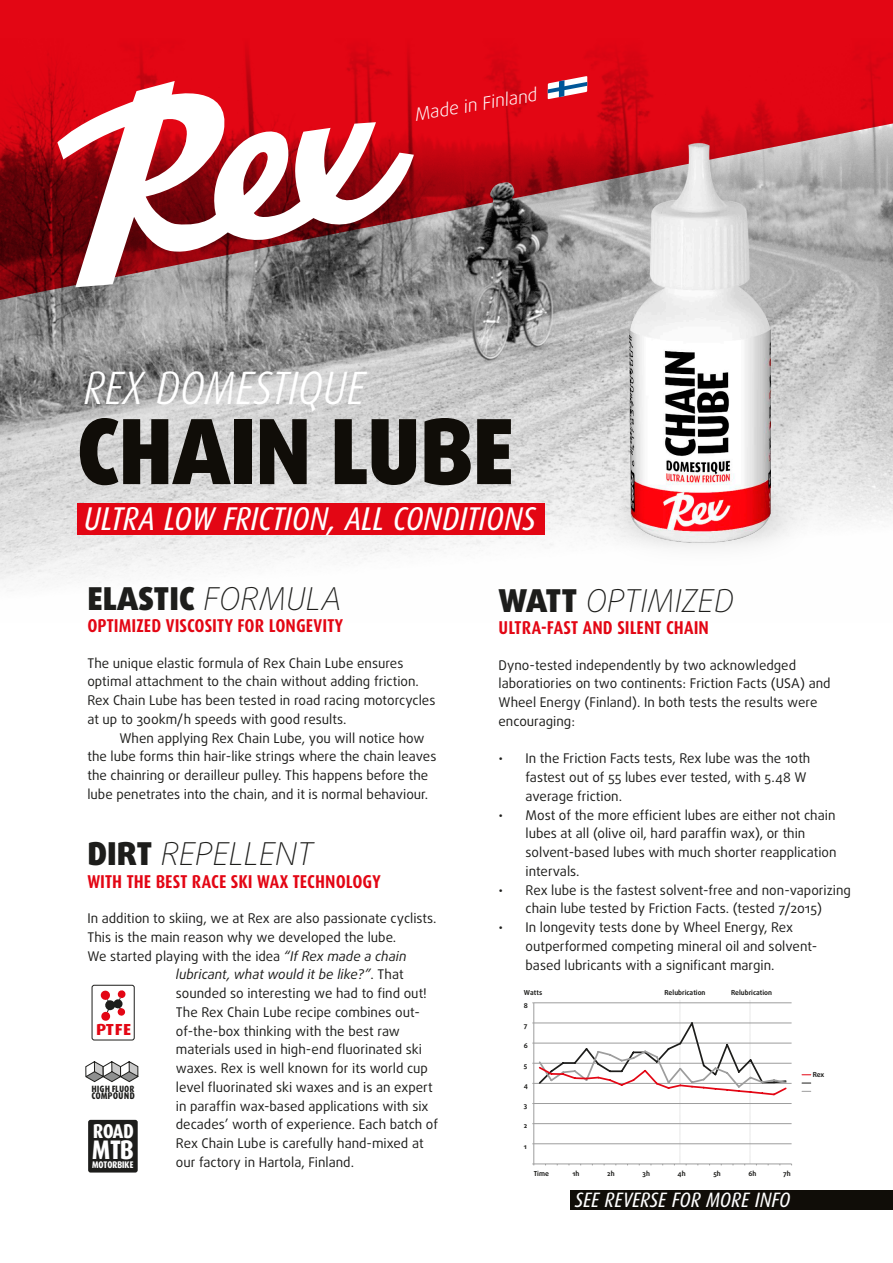
<style>
.page{position:relative;width:893px;height:1263px;background:#fff}
.page>*{position:absolute;margin:0;border:0;box-sizing:border-box;transform-origin:0 0}
.t1{font:900 89.7px "Daxline Pro";letter-spacing:-.005em;color:#100d08;scale:.95 1}
.t2{font:italic 300 46.8px "Dax Condensed";letter-spacing:-.005em;color:#fff}
.t3{font:italic 33px "Dax Condensed";color:#fff}
.t4{font:italic 100 31.5px "Daxline Pro";color:#1d1d1b}
.t5{font:900 31.5px "Daxline Pro";color:#1d1d1b}
.t6{font:800 26.85px "Dax Wide";color:#fff;scale:.71 1}
.t7{font:italic 20.85px "Dax Condensed";color:#fff}
.t8{font:20.4px "Dax Bold Caps";color:#e30614}
.t9{font:800 19.95px "Dax Wide";color:#fff;scale:.71 1}
.t10{font:700 18.6px "Dax Condensed";letter-spacing:.005em;color:#e30614}
.t11{font:italic 300 17.85px "Daxline Pro";color:#fff}
.t12{font:13.35px/18.8px "Daxline Pro";color:#1d1d1b}
.t13{font:italic 13.35px "Daxline Pro";color:#1d1d1b}
.t14{font:12.3px "Dax Bold Caps";color:#1d1d1b;scale:.8 1}
.t15{font:11.7px "Dax Bold Caps";color:#1d1d1b;scale:.8 1}
.t16{font:800 9.6px "Dax Wide";color:#fff;scale:.71 1}
.t17{font:700 6.9px "Daxline Pro";color:#1d1d1b}
.s1{font-weight:100;font-style:italic}
.s2{font-weight:900;font-style:normal}
.s3{font-style:italic}
.s4{font-style:normal}
</style>
<div class="page">
<img style="left:0;top:308px;width:893px;height:283px">
<svg style="left:0;top:0;width:893px;height:308px;background:#ca232e"></svg>
<svg style="left:57px;top:81px;width:357px;height:206px"></svg>
<img style="left:587px;top:124px;width:244px;height:465px">
<div style="left:77px;top:503px;width:468px;height:31px;background:#e30614"></div>
<svg style="left:532px;top:1000px;width:260px;height:165px"></svg>
<div style="left:570px;top:1190px;width:323px;height:20px;background:#100d08"></div>
<div style="left:92px;top:985px;width:43px;height:55px;border:1px solid #1d1d1b;border-radius:2px"></div>
<svg style="left:101px;top:990px;width:25px;height:31px"></svg>
<svg style="left:85px;top:1061px;width:54px;height:22px"></svg>
<div style="left:88px;top:1120px;width:50px;height:52px;background:#1d1d1b;border-radius:2px"></div>
<svg style="left:539px;top:76px;width:57px;height:23px"></svg>
<img style="left:465px;top:182px;width:89px;height:185px">
<h3 class="t11" style="left:413px;top:103px;width:125px;rotate:-10deg">Made in Finland</h3>
<h2 class="t2" style="left:84px;top:362px;width:283px">REX DOMESTIQUE</h2>
<h1 class="t1" style="left:77px;top:392px;width:462px">CHAIN LUBE</h1>
<h3 class="t3" style="left:84px;top:500px;width:453px">ULTRA LOW FRICTION, ALL CONDITIONS</h3>
<h3 class="t5" style="left:87px;top:578px;width:256px">ELASTIC <span class="s1">FORMULA</span></h3>
<h3 class="t10" style="left:87px;top:616px;width:257px">OPTIMIZED VISCOSITY FOR LONGEVITY</h3>
<p class="t12" style="left:87px;top:654px;width:350px">The unique elastic formula of Rex Chain Lube ensures optimal attachment to the chain without adding friction.<br>Rex Chain Lube has been tested in road racing motorcycles at up to 300km/h speeds with good results.</p>
<p class="t12" style="left:87px;top:729px;width:350px;text-indent:32px">When applying Rex Chain Lube, you will notice how the lube forms thin hair-like strings where the chain leaves the chainring or derailleur pulley. This happens before the lube penetrates into the chain, and it is normal behaviour.</p>
<h3 class="t4" style="left:87px;top:833px;width:227px"><span class="s2">DIRT</span> REPELLENT</h3>
<h3 class="t10" style="left:87px;top:871px;width:295px">WITH THE BEST RACE SKI WAX TECHNOLOGY</h3>
<p class="t12" style="left:87px;top:909px;width:351px">In addition to skiing, we at Rex are also passionate cyclists.</p>
<p class="t12" style="left:87px;top:928px;width:310px">This is the main reason why we developed the lube.</p>
<p class="t12" style="left:87px;top:947px;width:321px">We started playing with the idea <span class="s3">“If Rex made a chain</span></p>
<p class="t13" style="left:176px;top:966px;width:229px">lubricant, what would it be like?”<span class="s4">. That</span></p>
<p class="t12" style="left:176px;top:984px;width:253px">sounded so interesting we had to find out!</p>
<p class="t12" style="left:176px;top:1003px;width:246px">The Rex Chain Lube recipe combines out-</p>
<p class="t12" style="left:176px;top:1022px;width:226px">of-the-box thinking with the best raw</p>
<p class="t12" style="left:176px;top:1040px;width:248px">materials used in high-end fluorinated ski</p>
<p class="t12" style="left:176px;top:1059px;width:254px">waxes. Rex is well known for its world cup</p>
<p class="t12" style="left:176px;top:1078px;width:258px">level fluorinated ski waxes and is an expert</p>
<p class="t12" style="left:176px;top:1097px;width:254px">in paraffin wax-based applications with six</p>
<p class="t12" style="left:176px;top:1115px;width:264px">decades’ worth of experience. Each batch of</p>
<p class="t12" style="left:176px;top:1134px;width:249px">Rex Chain Lube is carefully hand-mixed at</p>
<p class="t12" style="left:176px;top:1153px;width:180px">our factory in Hartola, Finland.</p>
<h3 class="t8" style="left:96px;top:1016px;width:37px">ptfe</h3>
<p class="t15" style="left:91px;top:1081px;width:55px">high fluor</p>
<p class="t14" style="left:91px;top:1088px;width:56px">compound</p>
<h3 class="t9" style="left:93px;top:1119px;width:59px">ROAD</h3>
<h3 class="t6" style="left:92px;top:1134px;width:60px">MTB</h3>
<p class="t16" style="left:92px;top:1159px;width:60px">MOTORBIKE</p>
<h3 class="t4" style="left:499px;top:580px;width:237px"><span class="s2">WATT</span> OPTIMIZED</h3>
<h3 class="t10" style="left:499px;top:617px;width:212px">ULTRA-FAST AND SILENT CHAIN</h3>
<p class="t12" style="left:499px;top:656px;width:334px">Dyno-tested independently by two acknowledged laboratiories on two continents: Friction Facts (USA) and Wheel Energy (Finland). In both tests the results were encouraging:</p>
<p class="t12" style="left:526px;top:749px;width:286px;text-indent:-27px">• In the Friction Facts tests, Rex lube was the 10th fastest out of 55 lubes ever tested, with 5.48 W average friction.</p>
<p class="t12" style="left:526px;top:806px;width:312px;text-indent:-27px">• Most of the more efficient lubes are either not chain lubes at all (olive oil, hard paraffin wax), or thin solvent-based lubes with much shorter reapplication intervals.</p>
<p class="t12" style="left:499px;top:881px;width:354px;text-align:center">• Rex lube is the fastest solvent-free and non-vaporizing chain lube tested by Friction Facts. (tested 7/2015)</p>
<p class="t12" style="left:526px;top:918px;width:293px;text-indent:-27px">• In longevity tests done by Wheel Energy, Rex outperformed competing mineral oil and solvent&shy;based lubricants with a significant margin.</p>
<p class="t17" style="left:524px;top:988px;width:20px">Watts</p>
<p class="t17" style="left:664px;top:988px;width:43px">Relubrication</p>
<p class="t17" style="left:731px;top:988px;width:43px">Relubrication</p>
<p class="t17" style="left:524px;top:1000px;width:6px">8</p>
<p class="t17" style="left:524px;top:1021px;width:5px">7</p>
<p class="t17" style="left:524px;top:1041px;width:6px">6</p>
<p class="t17" style="left:524px;top:1061px;width:5px">5</p>
<p class="t17" style="left:524px;top:1081px;width:6px">4</p>
<p class="t17" style="left:524px;top:1101px;width:5px">3</p>
<p class="t17" style="left:524px;top:1121px;width:5px">2</p>
<p class="t17" style="left:524px;top:1141px;width:4px">1</p>
<p class="t17" style="left:534px;top:1168px;width:17px">Time</p>
<p class="t17" style="left:572px;top:1168px;width:8px">1h</p>
<p class="t17" style="left:607px;top:1168px;width:9px">2h</p>
<p class="t17" style="left:643px;top:1168px;width:9px">3h</p>
<p class="t17" style="left:678px;top:1168px;width:10px">4h</p>
<p class="t17" style="left:713px;top:1168px;width:9px">5h</p>
<p class="t17" style="left:748px;top:1168px;width:10px">6h</p>
<p class="t17" style="left:783px;top:1168px;width:9px">7h</p>
<p class="t17" style="left:813px;top:1069px;width:13px">Rex</p>
<h3 class="t7" style="left:575px;top:1188px;width:217px">SEE REVERSE FOR MORE INFO</h3>
</div>
